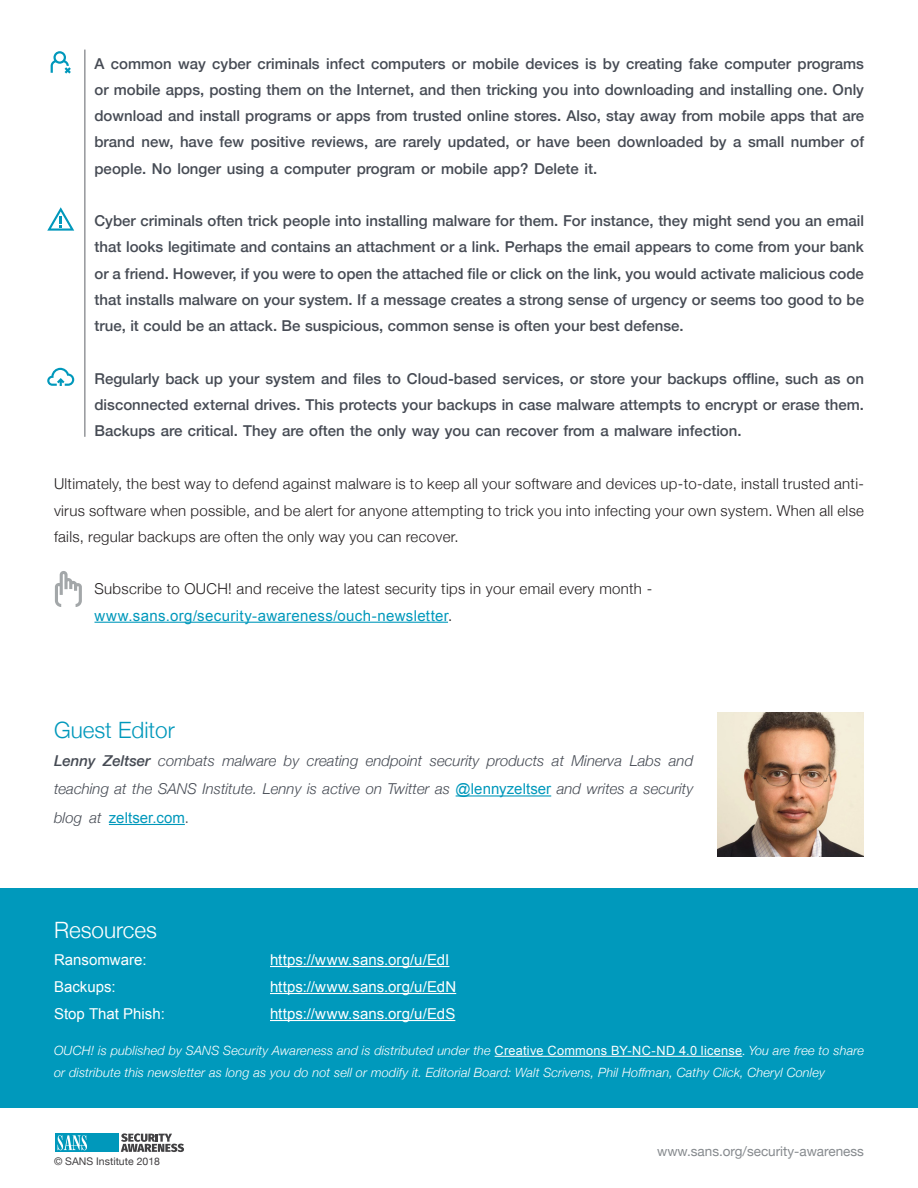
<style>
.page{position:relative;width:918px;height:1188px;background:#fff}
.page>*{position:absolute;margin:0;border:0;box-sizing:border-box;transform-origin:0 0}
.MainText{font:300 22.5px "Helvetica Neue";color:#0098bb}
.t1{font:300 22.5px "Helvetica Neue";color:#fff}
.indents{font:500 15px/26.2px "Helvetica Neue";color:#464b54;text-align:justify}
.MainText-2{font:300 15px "Helvetica Neue";letter-spacing:.02em;color:#231f20}
.MainText-3{font:italic 300 15px "Helvetica Neue";color:#464b54}
.t2{font:15px "Arial";color:#fff}
.MainText-4{font:15px "Arial";letter-spacing:.02em;color:#0098bb}
.MainText-5{font:italic 500 15px "Helvetica Neue";color:#464b54}
.t3{font:13.5px "Helvetica Neue";color:#868a8e}
.MainText-6{font:italic 300 12.75px/22.5px "Helvetica Neue";letter-spacing:.01em;color:#fff}
.t4{font:10.5px "Helvetica Neue";color:#413f41}
.s1{font-family:"Helvetica Neue";font-weight:300;color:#231f20}
.s2{font-family:"Arial";font-weight:400;font-style:normal;color:#0098bb}
.s3{font-family:"Helvetica Neue";font-weight:300;color:#464b54}
.s4{font-family:"Arial";font-weight:400;font-style:normal}
.s5{font-family:"Proxima Nova";font-weight:400;font-style:normal}
</style>
<div class="page">
<div style="left:0;top:889px;width:918px;height:219px;background:#0099bc"></div>
<hr style="left:270px;top:966px;width:179px;height:1px;background:#fff">
<hr style="left:270px;top:993px;width:186px;height:1px;background:#fff">
<hr style="left:270px;top:1020px;width:185px;height:1px;background:#fff">
<hr style="left:94px;top:622px;width:354px;height:1px;background:#0098bb">
<hr style="left:495px;top:1056px;width:247px;height:1px;background:#fff">
<svg style="left:121px;top:1133px;width:63px;height:19px"></svg>
<div style="left:56px;top:1133px;width:63px;height:19px;background:#0098bb"></div>
<svg style="left:58px;top:1135px;width:29px;height:15px"></svg>
<hr style="left:456px;top:795px;width:95px;height:2px;background:#0098bb">
<hr style="left:109px;top:824px;width:76px;height:1px;background:#0098bb">
<hr style="left:85px;top:50px;width:1px;height:387px;background:#5f6369">
<svg style="left:55px;top:571px;width:27px;height:36px"></svg>
<img style="left:718px;top:713px;width:146px;height:143px">
<svg style="left:51px;top:51px;width:20px;height:23px"></svg>
<svg style="left:47px;top:207px;width:27px;height:24px"></svg>
<svg style="left:47px;top:368px;width:27px;height:18px"></svg>
<p class="indents" style="left:94px;top:49px;width:771px">A common way cyber criminals infect computers or mobile devices is by creating fake computer programs or mobile apps, posting them on the Internet, and then tricking you into downloading and installing one. Only download and install programs or apps from trusted online stores. Also, stay away from mobile apps that are brand new, have few positive reviews, are rarely updated, or have been downloaded by a small number of people. No longer using a computer program or mobile app? Delete .i t</p>
<p class="indents" style="left:94px;top:206px;width:771px">Cyber criminals often trick people into installing malware for them. For instance, they might send you an email that looks legitimate and contains an attachment or a link. Perhaps the email appears to come from your bank or a friend. However if, you were to open the attached file or click on the link, you would activate malicious code that installs malware on your system aIf. message creates a strong sense of urgency or seems too good to be true it, could be an attack. Be suspicious, common sense is often your best defense.</p>
<p class="indents" style="left:94px;top:364px;width:771px">Regularly back up your system and files to Cloud-based services, or store your backups offline, such as on disconnected external drives. This protects your backups in case malware attempts to encrypt or erase them.<br>Backups are critical. They are often the only way you can recover from a malware infection.</p>
<p class="MainText-2" style="left:54px;top:472px;width:812px">Ultimately, the best way to defend against malware is to keep all your software and devices up-to-date, install trusted anti-</p>
<p class="MainText-2" style="left:54px;top:524px;width:406px">fails, regular backups are often the only way you can recover.</p>
<p class="MainText-2" style="left:94px;top:577px;width:559px">Subscribe to OUCH! and receive the latest security tips in your email every month -</p>
<p class="MainText-4" style="left:94px;top:606px;width:359px">www.sans.org/security-awareness/ouch-newsletter<span class="s1">.</span></p>
<p class="MainText-2" style="left:54px;top:498px;width:812px">virus software when possible, and be alert for anyone attempting to trick you into infecting your own system. When all else</p>
<p class="MainText" style="left:54px;top:712px;width:122px">Guest Editor</p>
<p class="MainText-5" style="left:54px;top:748px;width:43px">Lenny</p>
<p class="MainText-3" style="left:54px;top:777px;width:641px">teaching at the SANS Institute. Lenny is active on Twitter as <span class="s2">@lennyzeltser</span> and writes a security</p>
<p class="MainText-4" style="left:109px;top:808px;width:82px">zeltser.com<span class="s3">.</span></p>
<p class="MainText-5" style="left:103px;top:748px;width:49px">Zeltser</p>
<p class="MainText-3" style="left:158px;top:749px;width:58px">combats</p>
<p class="MainText-3" style="left:222px;top:749px;width:56px">malware</p>
<p class="MainText-3" style="left:284px;top:749px;width:17px">by</p>
<p class="MainText-3" style="left:307px;top:749px;width:53px">creating</p>
<p class="MainText-3" style="left:366px;top:749px;width:58px">endpoint</p>
<p class="MainText-3" style="left:430px;top:749px;width:51px">security</p>
<p class="MainText-3" style="left:487px;top:749px;width:59px">products</p>
<p class="MainText-3" style="left:572px;top:749px;width:52px">Minerva</p>
<p class="MainText-3" style="left:630px;top:749px;width:33px">Labs</p>
<p class="MainText-3" style="left:669px;top:749px;width:26px">and</p>
<p class="MainText-3" style="left:552px;top:749px;width:14px">at</p>
<p class="MainText-3" style="left:54px;top:806px;width:30px">blog</p>
<p class="MainText-3" style="left:89px;top:806px;width:14px">at</p>
<p class="t1" style="left:54px;top:912px;width:104px">Resources</p>
<p class="t2" style="left:54px;top:950px;width:94px">Ransomware:</p>
<p class="t2" style="left:270px;top:950px;width:181px">https://www.sans.org /u/ EdI</p>
<p class="t2" style="left:54px;top:977px;width:63px">Backups:</p>
<p class="t2" style="left:270px;top:977px;width:188px">https://www.sans.org /u/ EdN</p>
<p class="t2" style="left:54px;top:1004px;width:112px">Stop That Phish:</p>
<p class="t2" style="left:270px;top:1004px;width:187px">https://www.sans.org /u/ EdS</p>
<p class="MainText-6" style="left:54px;top:1038px;width:812px">OUCH! is published by SANS Security Awareness and is distributed under the <span class="s4">Creative Commons BY-NC-ND 4.0 license</span><span class="s5">.</span> You are free to share or distribute this newsletter as long as you do not sell or modify .i t Editorial Board: Walt Scrivens, Phil Hoffman, Cathy Click, Cheryl Conley</p>
<p class="t4" style="left:54px;top:1154px;width:108px">© SANS Institute 2018</p>
<p class="t3" style="left:657px;top:1142px;width:208px">www.sans.org/security-awareness</p>
</div>
